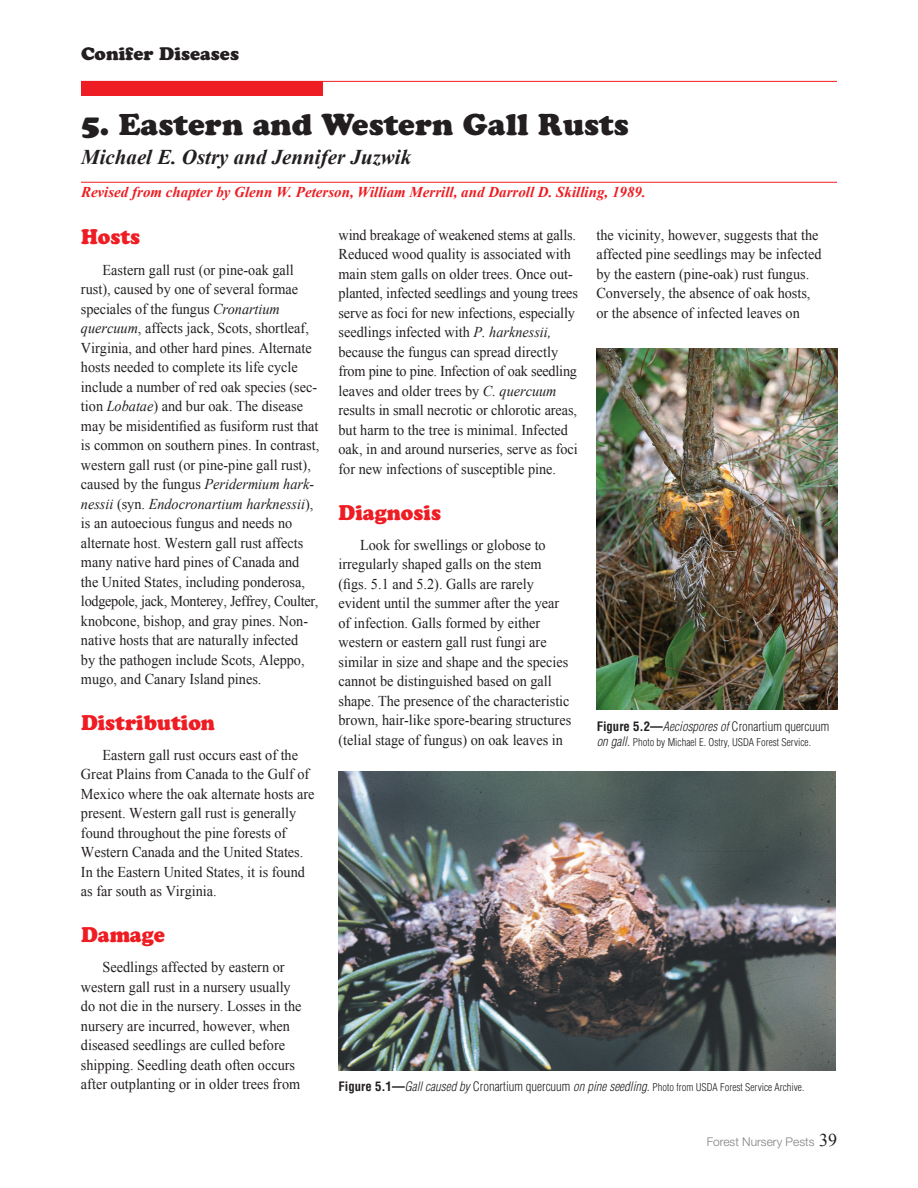
<style>
.page{position:relative;width:918px;height:1188px;background:#fff}
.page>*{position:absolute;margin:0;border:0;box-sizing:border-box;transform-origin:0 0}
.t1{font:30px "Cooper Black Std";color:#231f20}
.t2{font:21px "Cooper Black Std";color:#ee1d23;scale:.95 1}
.t3{font:italic 700 21px "Times New Roman";color:#231f20}
.t4{font:18px "Cooper Black Std";color:#231f20}
.t5{font:15px/19.5px "Times New Roman";color:#231f20;scale:.95 1}
.t6{font:italic 700 15px "Times New Roman";color:#ee1d23}
.t7{font:300 condensed 12.75px "Helvetica";color:#231f20}
.t8{font:300 12px "Helvetica Neue";color:#808285}
.t9{font:300 condensed 10.5px "Helvetica";color:#231f20}
.s1{font-style:italic}
.s2{font-weight:700}
.s3{font-style:italic;font-size:12.75px}
.s4{font-weight:700;font-size:12.75px}
.s5{font-size:12.75px}
.s6{font-family:"Times New Roman";font-weight:400;font-size:18px;color:#231f20}
</style>
<div class="page">
<hr style="left:81px;top:81px;width:756px;height:1px;background:#ee1d23">
<hr style="left:81px;top:182px;width:756px;height:1px;background:#ee1d23">
<div style="left:81px;top:81px;width:242px;height:15px;background:#ee1d23"></div>
<img style="left:339px;top:772px;width:496px;height:298px">
<img style="left:596px;top:348px;width:241px;height:361px">
<p class="t4" style="left:81px;top:43px;width:160px">Conifer Diseases</p>
<h1 class="t1" style="left:81px;top:107px;width:549px">5. Eastern and Western Gall Rusts</h1>
<h2 class="t3" style="left:81px;top:142px;width:332px">Michael E. Ostry and Jennifer Juzwik</h2>
<p class="t6" style="left:81px;top:181px;width:566px">Revised from chapter by Glenn W. Peterson, William Merrill, and Darroll D. Skilling, 1989.</p>
<h2 class="t2" style="left:81px;top:224px;width:64px">Hosts</h2>
<p class="t5" style="left:81px;top:260px;width:252px;text-indent:22px">Eastern gall rust (or pine-oak gall rust), caused by one of several formae speciales of the fungus <span class="s1">Cronartium quercuum</span>, affects jack, Scots, shortleaf, Virginia, and other hard pines. Alternate hosts needed to complete its life cycle include a number of red oak species (sec&shy;tion <span class="s1">Lobatae</span>) and bur oak. The disease may be misidentified as fusiform rust that is common on southern pines. In contrast, western gall rust (or pine-pine gall rust), caused by the fungus <span class="s1">Peridermium hark&shy;nessii</span> (syn. <span class="s1">Endocronartium harknessii</span>), is an autoecious fungus and needs no alternate host. Western gall rust affects many native hard pines of Canada and the United States, including ponderosa, lodgepole, jack, Monterey, Jeffrey, Coulter, knobcone, bishop, and gray pines. Non&shy;native hosts that are naturally infected<br>by the pathogen include Scots, Aleppo, mugo, and Canary Island pines.</p>
<h2 class="t2" style="left:81px;top:710px;width:143px">Distribution</h2>
<p class="t5" style="left:81px;top:745px;width:247px;text-indent:22px">Eastern gall rust occurs east of the Great Plains from Canada to the Gulf of Mexico where the oak alternate hosts are present. Western gall rust is generally found throughout the pine forests of Western Canada and the United States.<br>In the Eastern United States, it is found as far south as Virginia.</p>
<h2 class="t2" style="left:81px;top:922px;width:90px">Damage</h2>
<p class="t5" style="left:81px;top:957px;width:234px;text-indent:22px">Seedlings affected by eastern or western gall rust in a nursery usually do not die in the nursery. Losses in the nursery are incurred, however, when diseased seedlings are culled before shipping. Seedling death often occurs after outplanting or in older trees from</p>
<p class="t5" style="left:339px;top:225px;width:254px">wind breakage of weakened stems at galls.<br>Reduced wood quality is associated with main stem galls on older trees. Once out-- planted, infected seedlings and young trees serve as foci for new infections, especially seedlings infected with <span class="s1">P. harknessii, </span>because the fungus can spread directly from pine to pine. Infection of oak seedling leaves and older trees by <span class="s1">C. quercuum </span>results in small necrotic or chlorotic areas, but harm to the tree is minimal. Infected oak, in and around nurseries, serve as foci for new infections of susceptible pine.</p>
<h2 class="t2" style="left:339px;top:499px;width:109px">Diagnosis</h2>
<p class="t5" style="left:339px;top:535px;width:246px;text-indent:22px">Look for swellings or globose to irregularly shaped galls on the stem (figs. 5.1 and 5.2). Galls are rarely evident until the summer after the year of infection. Galls formed by either western or eastern gall rust fungi are similar in size and shape and the species cannot be distinguished based on gall shape. The presence of the characteristic brown, hair-like spore-bearing structures (telial stage of fungus) on oak leaves in</p>
<p class="t5" style="left:596px;top:225px;width:239px">the vicinity, however, suggests that the affected pine seedlings may be infected by the eastern (pine-oak) rust fungus.<br>Conversely, the absence of oak hosts, or the absence of infected leaves on</p>
<p class="t7" style="left:597px;top:719px;width:234px"><span class="s2">Figure 5.2—</span><span class="s1">Aeciospores of</span> Cronartium quercuum</p>
<p class="t9" style="left:597px;top:736px;width:216px"><span class="s3">on gall.</span> Photo by Michael E. Ostry, USDA Forest Service.</p>
<p class="t9" style="left:339px;top:1081px;width:467px"><span class="s4">Figure 5.1—</span><span class="s3">Gall caused by</span> <span class="s5">Cronartium quercuum</span> <span class="s3">on pine seedling.</span> Photo from USDA Forest Service Archive.</p>
<p class="t8" style="left:707px;top:1135px;width:132px">Forest Nursery Pests <span class="s6">39</span></p>
</div>
